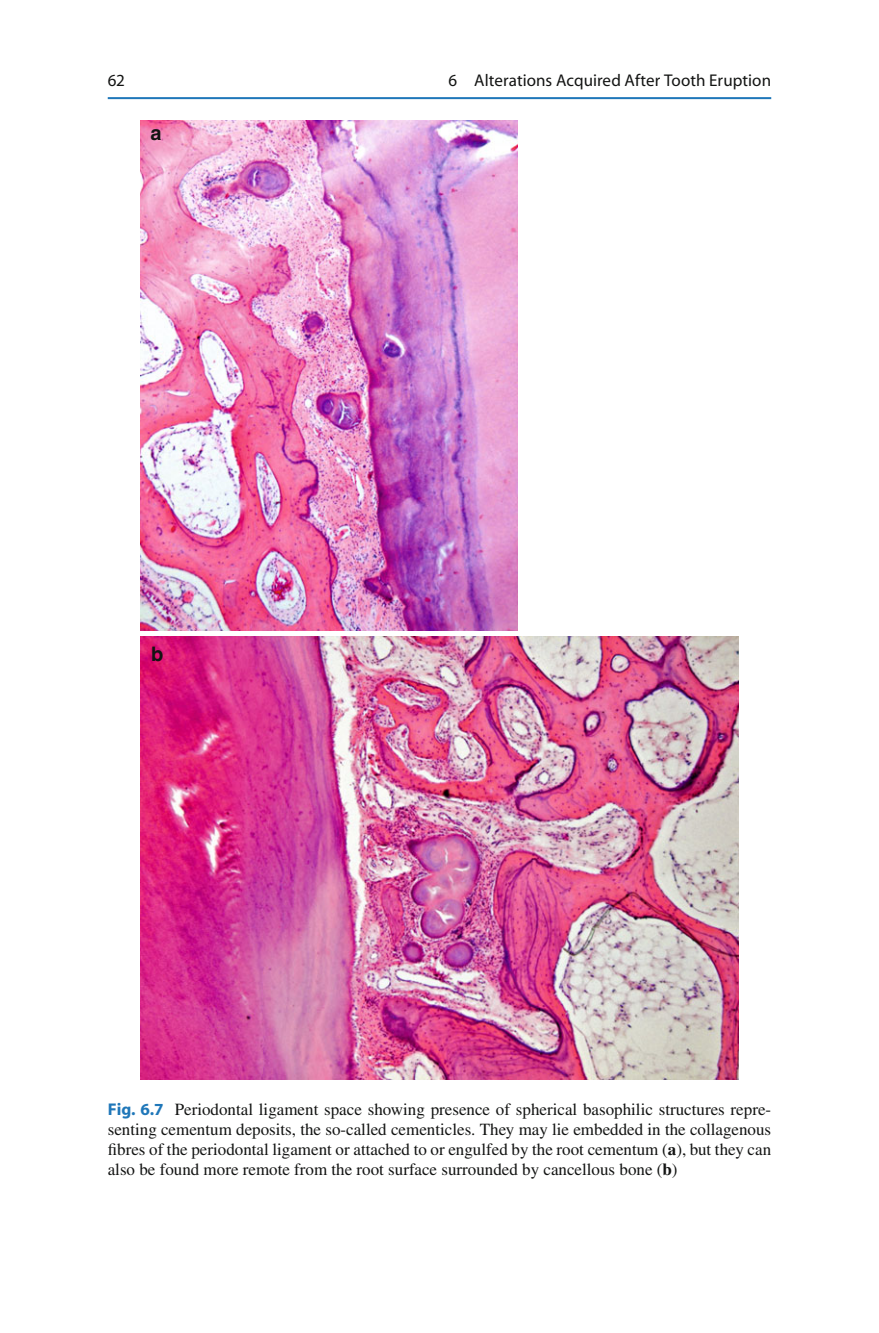
<style>
.page{position:relative;width:879px;height:1333px;background:#fff}
.page>*{position:absolute;margin:0;border:0;box-sizing:border-box;transform-origin:0 0}
.t1{font:700 20px "Helvetica";color:#131413}
.t2{font:17px/20px "Times";color:#131413;text-align:justify}
.t3{font:17px "Myriad";color:#131413}
.s1{font-family:"Myriad";font-weight:700;color:#1f77b9}
.s2{font-weight:700}
</style>
<div class="page">
<hr style="left:108px;top:97px;width:663px;height:2px;background:#1f77b9">
<img style="left:141px;top:121px;width:377px;height:509px">
<img style="left:141px;top:636px;width:597px;height:443px">
<p class="t3" style="left:108px;top:74px;width:19px">62</p>
<p class="t3" style="left:448px;top:74px;width:324px">6 Alterations Acquired After Tooth Eruption</p>
<p class="t1" style="left:151px;top:121px;width:13px">a</p>
<p class="t1" style="left:151px;top:642px;width:14px">b</p>
<p class="t2" style="left:108px;top:1100px;width:665px"><span class="s1">Fig. 6.7</span> Periodontal ligament space showing presence of spherical basophilic structures repre&shy;senting cementum deposits, the so-called cementicles. They may lie embedded in the collagenous fi bres of the periodontal ligament or attached to or engulfed by the root cementum ( <span class="s2">a</span> ), but they can also be found more remote from the root surface surrounded by cancellous bone ( <span class="s2">b</span> )</p>
</div>
